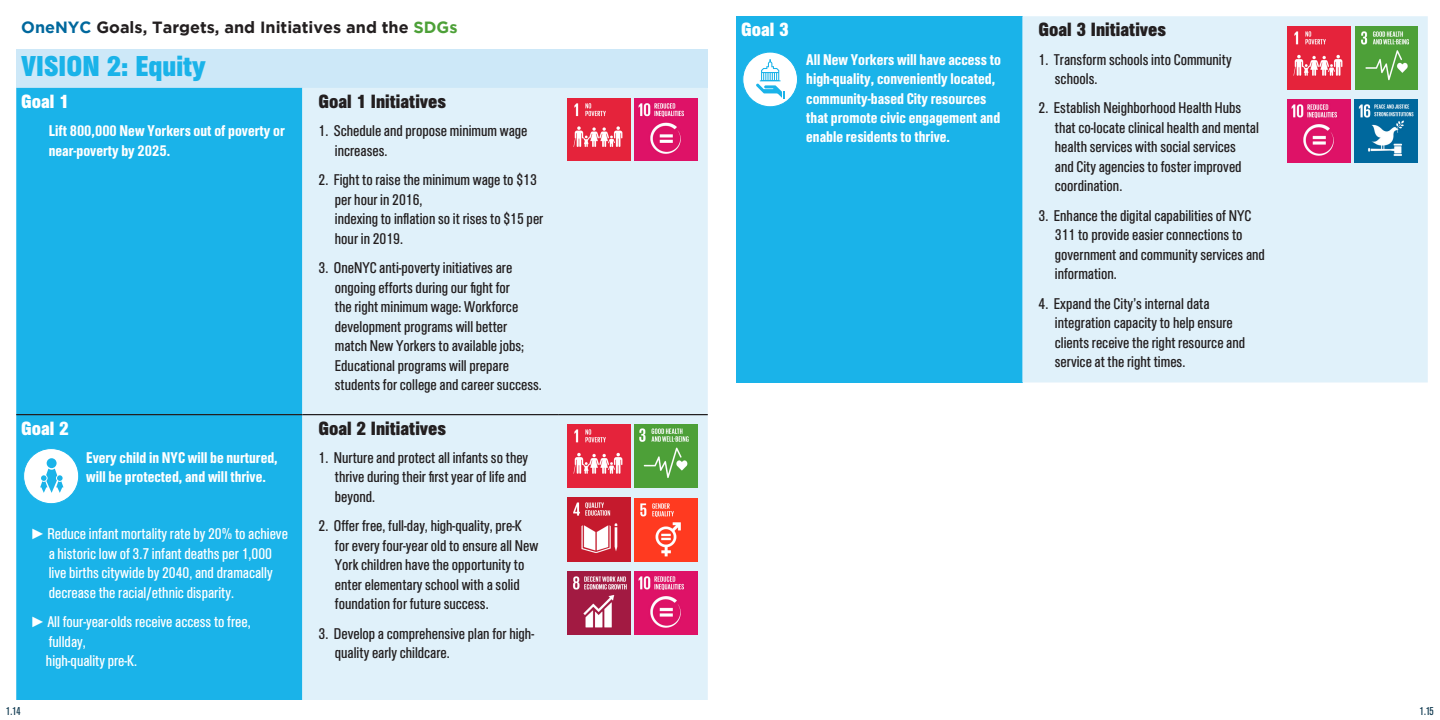
<style>
.page{position:relative;width:1440px;height:720px;background:#fff}
.page>*{position:absolute;margin:0;border:0;box-sizing:border-box;transform-origin:0 0}
.t1{font:30px "Akzidenz Buch Condensed Bold";color:#1ab3e9}
.t2{font:20px "Akzidenz Buch Condensed Bold";color:#231f20}
.t3{font:20px "Akzidenz Buch Condensed Bold";color:#fff}
.t4{font:16.25px/19.5px "Akzidenz Buch Condensed Regular";color:#231f20}
.t5{font:16.25px/19.5px "Akzidenz Buch Condensed Medium";color:#fff}
.t6{font:16.25px/19.5px "Akzidenz Buch Condensed Regular";color:#fff}
.t7{font:700 16.25px "Gotham";color:#231f20}
.t8{font:condensed 11.25px "Akzidenz Grotesk BE";color:#0b364d}
.s1{color:#00689d}
.s2{color:#4da038}
.s3{font-family:"Arial Narrow";font-weight:700;font-size:15px}
</style>
<div class="page">
<div style="left:16px;top:49px;width:692px;height:39px;background:#cde8f8"></div>
<div style="left:16px;top:88px;width:286px;height:612px;background:#1ab3e9"></div>
<div style="left:302px;top:88px;width:406px;height:612px;background:#e0f1fa"></div>
<hr style="left:16px;top:414px;width:286px;height:1px;background:#231f20">
<hr style="left:302px;top:414px;width:257px;height:1px;background:#231f20">
<hr style="left:559px;top:414px;width:149px;height:1px;background:#231f20">
<img style="left:568px;top:98px;width:62px;height:63px">
<img style="left:635px;top:98px;width:62px;height:63px">
<img style="left:568px;top:425px;width:62px;height:63px">
<img style="left:635px;top:425px;width:62px;height:63px">
<img style="left:567px;top:498px;width:64px;height:64px">
<img style="left:635px;top:498px;width:62px;height:63px">
<img style="left:568px;top:572px;width:62px;height:63px">
<img style="left:635px;top:572px;width:62px;height:63px">
<div style="left:24px;top:449px;width:55px;height:55px;background:#fff;border-radius:50%"></div>
<div style="left:23px;top:448px;width:56px;height:56px;border:1px solid #1ab3e9;border-radius:50%"></div>
<div style="left:47px;top:458px;width:10px;height:10px;background:#1ab3e9;border-radius:50%"></div>
<svg style="left:40px;top:469px;width:23px;height:24px"></svg>
<div style="left:736px;top:16px;width:286px;height:366px;background:#1ab3e9"></div>
<div style="left:1022px;top:16px;width:406px;height:366px;background:#e0f1fa"></div>
<img style="left:1288px;top:26px;width:62px;height:63px">
<img style="left:1355px;top:27px;width:62px;height:62px">
<img style="left:1288px;top:100px;width:62px;height:62px">
<img style="left:1355px;top:100px;width:62px;height:62px">
<div style="left:743px;top:52px;width:55px;height:55px;background:#fff;border-radius:50%"></div>
<div style="left:742px;top:52px;width:56px;height:55px;border:1px solid #1ab3e9;border-radius:50%"></div>
<svg style="left:756px;top:59px;width:28px;height:40px"></svg>
<p class="t7" style="left:21px;top:18px;width:438px"><span class="s1">OneNYC</span> Goals, Targets, and Initiatives and the <span class="s2">SDGs</span></p>
<h1 class="t1" style="left:21px;top:49px;width:186px">VISION 2: Equity</h1>
<p class="t3" style="left:21px;top:89px;width:49px">Goal 1</p>
<p class="t5" style="left:49px;top:121px;width:235px">Lift 800,000 New Yorkers out of poverty or near-poverty by 2025.</p>
<p class="t2" style="left:319px;top:89px;width:129px">Goal 1 Initiatives</p>
<p class="t4" style="left:335px;top:121px;width:194px;text-indent:-16px">1. Schedule and propose minimum wage increases.</p>
<p class="t4" style="left:335px;top:170px;width:210px;text-indent:-16px">2. Fight to raise the minimum wage to $13 per hour in 2016,<br>indexing to inflation so it rises to $15 per hour in 2019.</p>
<p class="t4" style="left:335px;top:258px;width:209px;text-indent:-16px">3. OneNYC anti‐-poverty initiatives are ongoing efforts during our fight for<br>the right minimum wage: Workforce development programs will better match New Yorkers to available jobs; Educational programs will prepare students for college and career success.</p>
<p class="t3" style="left:21px;top:416px;width:49px">Goal 2</p>
<p class="t5" style="left:86px;top:448px;width:193px">Every child in NYC will be nurtured, will be protected, and will thrive.</p>
<p class="t6" style="left:49px;top:524px;width:241px;text-indent:-16px"><span class="s3">►</span>Reduce infant mortality rate by 20% to achieve a historic low of 3.7 infant deaths per 1,000 live births citywide by 2040, and dramacally decrease the racial/ethnic disparity.</p>
<p class="t6" style="left:46px;top:612px;width:206px;text-indent:-13px"><span class="s3">►</span>All four-year-olds receive access to free, fullday,<br>high-quality pre-K.</p>
<p class="t2" style="left:319px;top:416px;width:129px">Goal 2 Initiatives</p>
<p class="t4" style="left:335px;top:448px;width:195px;text-align:justify;text-indent:-16px">1. Nurture and protect all infants so they thrive during their first year of life and beyond.</p>
<p class="t4" style="left:335px;top:516px;width:205px;text-indent:-16px">2. Offer free, full‐-day, high-‐quality, pre-‐K for every four-‐year old to ensure all New York children have the opportunity to enter elementary school with a solid foundation for future success.</p>
<p class="t4" style="left:335px;top:624px;width:201px;text-indent:-16px">3. Develop a comprehensive plan for high‐- quality early childcare.</p>
<p class="t3" style="left:741px;top:18px;width:49px">Goal 3</p>
<p class="t5" style="left:806px;top:50px;width:196px">All New Yorkers will have access to high-quality, conveniently located, community-based City resources that promote civic engagement and enable residents to thrive.</p>
<p class="t2" style="left:1039px;top:18px;width:129px">Goal 3 Initiatives</p>
<p class="t4" style="left:1055px;top:49px;width:178px;text-indent:-16px">1. Transform schools into Community schools.</p>
<p class="t4" style="left:1055px;top:98px;width:206px;text-indent:-16px">2. Establish Neighborhood Health Hubs that co-locate clinical health and mental health services with social services and City agencies to foster improved coordination.</p>
<p class="t4" style="left:1055px;top:206px;width:212px;text-indent:-16px">3. Enhance the digital capabilities of NYC 311 to provide easier connections to government and community services and information.</p>
<p class="t4" style="left:1055px;top:294px;width:192px;text-indent:-16px">4. Expand the City’s internal data integration capacity to help ensure clients receive the right resource and service at the right times.</p>
<p class="t8" style="left:6px;top:705px;width:16px">1.14</p>
<p class="t8" style="left:1420px;top:705px;width:15px">1.15</p>
</div>
